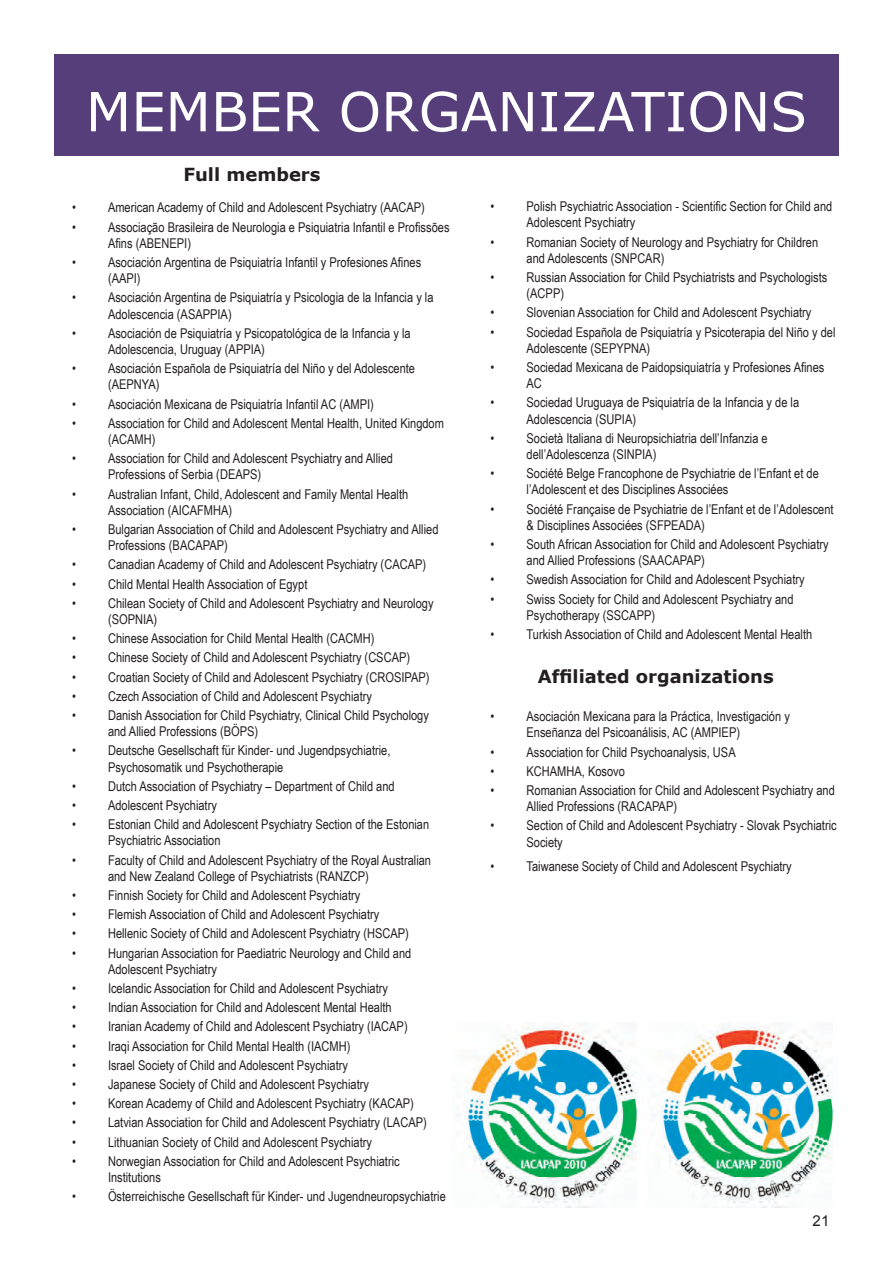
<style>
.page{position:relative;width:893px;height:1263px;background:#fff}
.page>*{position:absolute;margin:0;border:0;box-sizing:border-box;transform-origin:0 0}
.t1{font:54px "Verdana";color:#fff}
.t2{font:700 18px "Verdana";color:#231f20}
.t3{font:15px "Arial";color:#231f20}
.t4{font:13.5px/16.2px "Arial Narrow";color:#231f20}
</style>
<div class="page">
<div style="left:54px;top:54px;width:785px;height:101px;background:#563e7a"></div>
<img style="left:456px;top:1023px;width:181px;height:185px">
<img style="left:651px;top:1023px;width:182px;height:185px">
<p class="t1" style="left:86px;top:77px;width:723px">MEMBER ORGANIZATIONS</p>
<p class="t2" style="left:183px;top:163px;width:139px">Full members</p>
<p class="t4" style="left:72px;top:199px;width:354px">• American Academy of Child and Adolescent Psychiatry (AACAP)</p>
<p class="t4" style="left:108px;top:218px;width:343px;text-indent:-36px">• Associação Brasileira de Neurologia e Psiquiatria Infantil e Profissões<br>Afins (ABENEPI)</p>
<p class="t4" style="left:108px;top:254px;width:315px;text-indent:-36px">• Asociación Argentina de Psiquiatría Infantil y Profesiones Afines (AAPI)</p>
<p class="t4" style="left:108px;top:289px;width:327px;text-indent:-36px">• Asociación Argentina de Psiquiatría y Psicologia de la Infancia y la<br>Adolescencia (ASAPPIA)</p>
<p class="t4" style="left:108px;top:324px;width:304px;text-indent:-36px">• Asociación de Psiquiatría y Psicopatológica de la Infancia y la<br>Adolescencia, Uruguay (APPIA)</p>
<p class="t4" style="left:108px;top:360px;width:309px;text-indent:-36px">• Asociación Española de Psiquiatría del Niño y del Adolescente (AEPNYA)</p>
<p class="t4" style="left:72px;top:395px;width:303px">• Asociación Mexicana de Psiquiatría Infantil AC (AMPI)</p>
<p class="t4" style="left:108px;top:414px;width:337px;text-indent:-36px">• Association for Child and Adolescent Mental Health, United Kingdom (ACAMH)</p>
<p class="t4" style="left:108px;top:450px;width:286px;text-indent:-36px">• Association for Child and Adolescent Psychiatry and Allied<br>Professions of Serbia (DEAPS)</p>
<p class="t4" style="left:108px;top:485px;width:302px;text-indent:-36px">• Australian Infant, Child, Adolescent and Family Mental Health<br>Association (AICAFMHA)</p>
<p class="t4" style="left:108px;top:521px;width:332px;text-indent:-36px">• Bulgarian Association of Child and Adolescent Psychiatry and Allied<br>Professions (BACAPAP)</p>
<p class="t4" style="left:72px;top:556px;width:356px">• Canadian Academy of Child and Adolescent Psychiatry (CACAP)</p>
<p class="t4" style="left:72px;top:575px;width:237px">• Child Mental Health Association of Egypt</p>
<p class="t4" style="left:108px;top:594px;width:327px;text-indent:-36px">• Chilean Society of Child and Adolescent Psychiatry and Neurology (SOPNIA)</p>
<p class="t4" style="left:72px;top:630px;width:304px">• Chinese Association for Child Mental Health (CACMH)</p>
<p class="t4" style="left:72px;top:649px;width:340px">• Chinese Society of Child and Adolescent Psychiatry (CSCAP)</p>
<p class="t4" style="left:72px;top:668px;width:359px">• Croatian Society of Child and Adolescent Psychiatry (CROSIPAP)</p>
<p class="t4" style="left:72px;top:687px;width:301px">• Czech Association of Child and Adolescent Psychiatry</p>
<p class="t4" style="left:108px;top:707px;width:322px;text-indent:-36px">• Danish Association for Child Psychiatry, Clinical Child Psychology and Allied Professions (BÖPS)</p>
<p class="t4" style="left:108px;top:742px;width:284px;text-indent:-36px">• Deutsche Gesellschaft für Kinder- und Jugendpsychiatrie,<br>Psychosomatik und Psychotherapie</p>
<p class="t4" style="left:72px;top:777px;width:324px">• Dutch Association of Psychiatry – Department of Child and</p>
<p class="t4" style="left:72px;top:797px;width:146px">• Adolescent Psychiatry</p>
<p class="t4" style="left:108px;top:816px;width:323px;text-indent:-36px">• Estonian Child and Adolescent Psychiatry Section of the Estonian<br>Psychiatric Association</p>
<p class="t4" style="left:108px;top:851px;width:325px;text-indent:-36px">• Faculty of Child and Adolescent Psychiatry of the Royal Australian and New Zealand College of Psychiatrists (RANZCP)</p>
<p class="t4" style="left:72px;top:887px;width:290px">• Finnish Society for Child and Adolescent Psychiatry</p>
<p class="t4" style="left:72px;top:906px;width:309px">• Flemish Association of Child and Adolescent Psychiatry</p>
<p class="t4" style="left:72px;top:925px;width:338px">• Hellenic Society of Child and Adolescent Psychiatry (HSCAP)</p>
<p class="t4" style="left:108px;top:944px;width:305px;text-indent:-36px">• Hungarian Association for Paediatric Neurology and Child and<br>Adolescent Psychiatry</p>
<p class="t4" style="left:72px;top:980px;width:318px">• Icelandic Association for Child and Adolescent Psychiatry</p>
<p class="t4" style="left:72px;top:999px;width:321px">• Indian Association for Child and Adolescent Mental Health</p>
<p class="t4" style="left:72px;top:1018px;width:337px">• Iranian Academy of Child and Adolescent Psychiatry (IACAP)</p>
<p class="t4" style="left:72px;top:1037px;width:280px">• Iraqi Association for Child Mental Health (IACMH)</p>
<p class="t4" style="left:72px;top:1056px;width:277px">• Israel Society of Child and Adolescent Psychiatry</p>
<p class="t4" style="left:72px;top:1076px;width:298px">• Japanese Society of Child and Adolescent Psychiatry</p>
<p class="t4" style="left:72px;top:1095px;width:343px">• Korean Academy of Child and Adolescent Psychiatry (KACAP)</p>
<p class="t4" style="left:72px;top:1114px;width:356px">• Latvian Association for Child and Adolescent Psychiatry (LACAP)</p>
<p class="t4" style="left:72px;top:1133px;width:302px">• Lithuanian Society of Child and Adolescent Psychiatry</p>
<p class="t4" style="left:108px;top:1152px;width:293px;text-indent:-36px">• Norwegian Association for Child and Adolescent Psychiatric<br>Institutions</p>
<p class="t4" style="left:72px;top:1188px;width:375px">• Österreichische Gesellschaft für Kinder- und Jugendneuropsychiatrie</p>
<p class="t4" style="left:527px;top:198px;width:307px;text-indent:-36px">• Polish Psychiatric Association - Scientific Section for Child and<br>Adolescent Psychiatry</p>
<p class="t4" style="left:527px;top:233px;width:293px;text-indent:-36px">• Romanian Society of Neurology and Psychiatry for Children and Adolescents (SNPCAR)</p>
<p class="t4" style="left:527px;top:269px;width:302px;text-indent:-36px">• Russian Association for Child Psychiatrists and Psychologists (ACPP)</p>
<p class="t4" style="left:490px;top:304px;width:322px">• Slovenian Association for Child and Adolescent Psychiatry</p>
<p class="t4" style="left:527px;top:323px;width:310px;text-indent:-36px">• Sociedad Española de Psiquiatría y Psicoterapia del Niño y del<br>Adolescente (SEPYPNA)</p>
<p class="t4" style="left:527px;top:359px;width:299px;text-indent:-36px">• Sociedad Mexicana de Paidopsiquiatría y Profesiones Afines<br>AC</p>
<p class="t4" style="left:527px;top:394px;width:274px;text-indent:-36px">• Sociedad Uruguaya de Psiquiatría de la Infancia y de la<br>Adolescencia (SUPIA)</p>
<p class="t4" style="left:527px;top:429px;width:243px;text-indent:-36px">• Società Italiana di Neuropsichiatria dell’Infanzia e dell’Adolescenza (SINPIA)</p>
<p class="t4" style="left:527px;top:465px;width:294px;text-indent:-36px">• Société Belge Francophone de Psychiatrie de l’Enfant et de l’Adolescent et des Disciplines Associées</p>
<p class="t4" style="left:527px;top:500px;width:309px;text-indent:-36px">• Société Française de Psychiatrie de l’Enfant et de l’Adolescent &amp; Disciplines Associées (SFPEADA)</p>
<p class="t4" style="left:527px;top:536px;width:304px;text-indent:-36px">• South African Association for Child and Adolescent Psychiatry and Allied Professions (SAACAPAP)</p>
<p class="t4" style="left:490px;top:571px;width:316px">• Swedish Association for Child and Adolescent Psychiatry</p>
<p class="t4" style="left:527px;top:590px;width:269px;text-indent:-36px">• Swiss Society for Child and Adolescent Psychiatry and<br>Psychotherapy (SSCAPP)</p>
<p class="t4" style="left:490px;top:625px;width:323px">• Turkish Association of Child and Adolescent Mental Health</p>
<p class="t2" style="left:538px;top:665px;width:237px">Affiliated organizations</p>
<p class="t4" style="left:527px;top:708px;width:265px;text-indent:-36px">• Asociación Mexicana para la Práctica, Investigación y<br>Enseñanza del Psicoanálisis, AC (AMPIEP)</p>
<p class="t4" style="left:490px;top:743px;width:247px">• Association for Child Psychoanalysis, USA</p>
<p class="t4" style="left:490px;top:762px;width:136px">• KCHAMHA, Kosovo</p>
<p class="t4" style="left:527px;top:782px;width:310px;text-indent:-36px">• Romanian Association for Child and Adolescent Psychiatry and<br>Allied Professions (RACAPAP)</p>
<p class="t4" style="left:527px;top:817px;width:312px;text-indent:-36px">• Section of Child and Adolescent Psychiatry - Slovak Psychiatric<br>Society</p>
<p class="t4" style="left:490px;top:858px;width:303px">• Taiwanese Society of Child and Adolescent Psychiatry</p>
<p class="t3" style="left:813px;top:1211px;width:18px">21</p>
</div>
